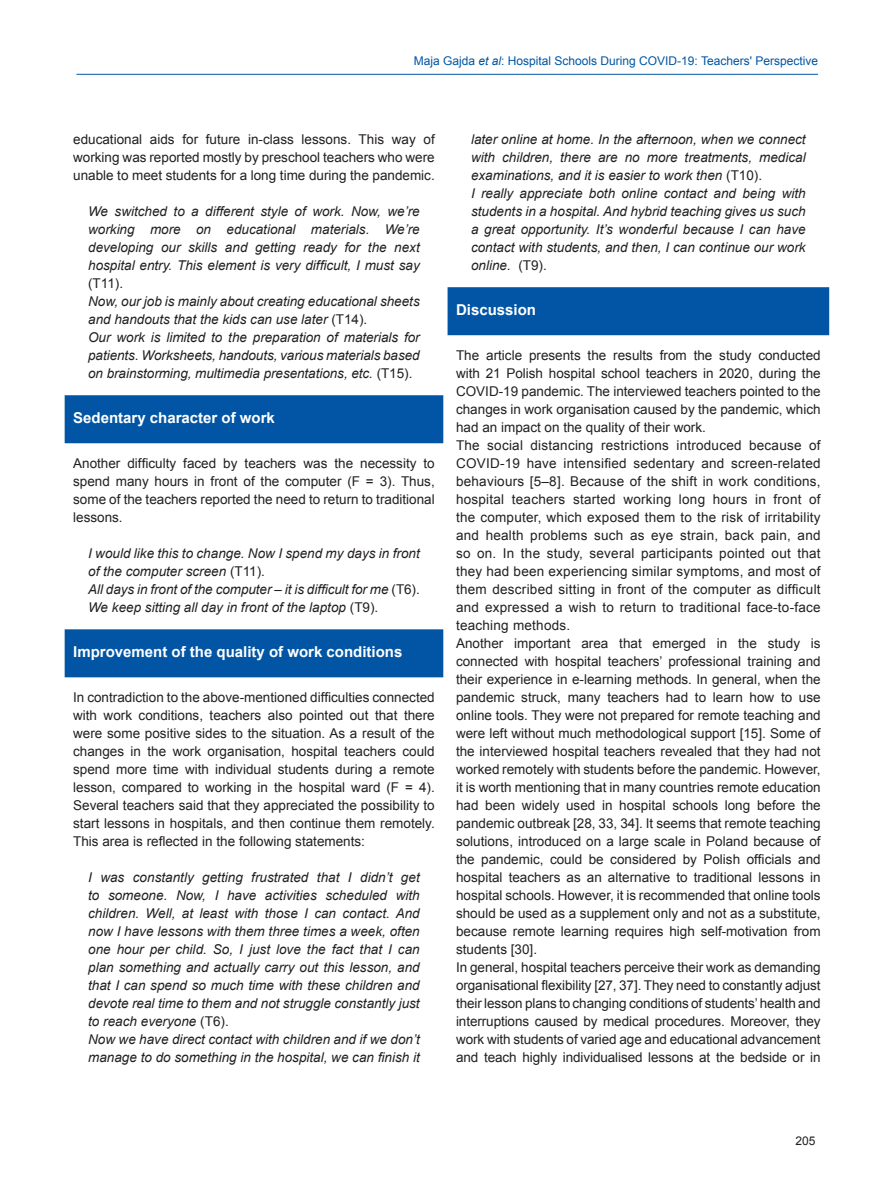
<style>
.page{position:relative;width:893px;height:1191px;background:#fff}
.page>*{position:absolute;margin:0;border:0;box-sizing:border-box;transform-origin:0 0}
._1__SUBTITLE{font:700 15px "Arial";color:#fff}
.TEKST{font:13.5px/18px "Arial";color:#231f20;text-align:justify}
.EXT{font:italic 13.5px/18px "Arial";color:#231f20;text-align:justify}
.t1{font:12px "Arial";color:#0155a4}
.t2{font:12px "Arial";color:#231f20}
.s1{font-style:italic}
.s2{font-style:normal}
</style>
<div class="page">
<hr style="left:76px;top:74px;width:742px;height:1px;background:#0155a4">
<div style="left:448px;top:287px;width:381px;height:48px;background:#0155a4"></div>
<div style="left:65px;top:395px;width:378px;height:48px;background:#0155a4"></div>
<div style="left:65px;top:629px;width:378px;height:48px;background:#0155a4"></div>
<p class="t1" style="left:414px;top:53px;width:406px">Maja Gajda <span class="s1">et al</span>: Hospital Schools During COVID-19: Teachers' Perspective</p>
<p class="TEKST" style="left:73px;top:130px;width:363px">educational aids for future in-class lessons. This way of working was reported mostly by preschool teachers who were unable to meet students for a long time during the pandemic.</p>
<p class="EXT" style="left:88px;top:202px;width:333px">We switched to a different style of work. Now, we’re working more on educational materials. We’re developing our skills and getting ready for the next hospital entry. This element is very difficult, I must say <span class="s2">(T11).</span></p>
<p class="EXT" style="left:88px;top:292px;width:333px">Now, our job is mainly about creating educational sheets and handouts that the kids can use later <span class="s2">(T14).</span></p>
<p class="EXT" style="left:88px;top:328px;width:333px">Our work is limited to the preparation of materials for patients. Worksheets, handouts, various materials based on brainstorming, multimedia presentations, etc. <span class="s2">(T15).</span></p>
<p class="_1__SUBTITLE" style="left:73px;top:407px;width:203px">Sedentary character of work</p>
<p class="TEKST" style="left:73px;top:454px;width:363px">Another difficulty faced by teachers was the necessity to spend many hours in front of the computer (F = 3). Thus, some of the teachers reported the need to return to traditional lessons.</p>
<p class="EXT" style="left:88px;top:544px;width:333px">I would like this to change. Now I spend my days in front of the computer screen <span class="s2">(T11).</span></p>
<p class="EXT" style="left:88px;top:580px;width:333px">All days in front of the computer – it is difficult for me <span class="s2">(T6).</span></p>
<p class="EXT" style="left:88px;top:598px;width:292px">We keep sitting all day in front of the laptop <span class="s2">(T9).</span></p>
<p class="_1__SUBTITLE" style="left:73px;top:641px;width:331px">Improvement of the quality of work conditions</p>
<p class="TEKST" style="left:73px;top:688px;width:363px">In contradiction to the above-mentioned difficulties connected with work conditions, teachers also pointed out that there were some positive sides to the situation. As a result of the changes in the work organisation, hospital teachers could spend more time with individual students during a remote lesson, compared to working in the hospital ward (F = 4).<br>Several teachers said that they appreciated the possibility to start lessons in hospitals, and then continue them remotely.<br>This area is reflected in the following statements:</p>
<p class="EXT" style="left:88px;top:868px;width:333px">I was constantly getting frustrated that I didn’t get to someone. Now, I have activities scheduled with children. Well, at least with those I can contact. And now I have lessons with them three times a week, often one hour per child. So, I just love the fact that I can plan something and actually carry out this lesson, and that I can spend so much time with these children and devote real time to them and not struggle constantly just to reach everyone <span class="s2">(T6).</span></p>
<p class="EXT" style="left:88px;top:1030px;width:333px">Now we have direct contact with children and if we don’t manage to do something in the hospital, we can finish it</p>
<p class="EXT" style="left:471px;top:130px;width:336px">later online at home. In the afternoon, when we connect with children, there are no more treatments, medical examinations, and it is easier to work then <span class="s2">(T10).</span></p>
<p class="EXT" style="left:471px;top:184px;width:336px">I really appreciate both online contact and being with students in a hospital. And hybrid teaching gives us such a great opportunity. It’s wonderful because I can have contact with students, and then, I can continue our work online. <span class="s2">(T9).</span></p>
<p class="_1__SUBTITLE" style="left:456px;top:299px;width:82px">Discussion</p>
<p class="TEKST" style="left:456px;top:346px;width:366px">The article presents the results from the study conducted with 21 Polish hospital school teachers in 2020, during the COVID-19 pandemic. The interviewed teachers pointed to the changes in work organisation caused by the pandemic, which had an impact on the quality of their work.</p>
<p class="TEKST" style="left:456px;top:436px;width:366px">The social distancing restrictions introduced because of COVID-19 have intensified sedentary and screen-related behaviours [5–8]. Because of the shift in work conditions, hospital teachers started working long hours in front of the computer, which exposed them to the risk of irritability and health problems such as eye strain, back pain, and so on. In the study, several participants pointed out that they had been experiencing similar symptoms, and most of them described sitting in front of the computer as difficult and expressed a wish to return to traditional face-to-face teaching methods.</p>
<p class="TEKST" style="left:456px;top:634px;width:366px">Another important area that emerged in the study is connected with hospital teachers’ professional training and their experience in e-learning methods. In general, when the pandemic struck, many teachers had to learn how to use online tools. They were not prepared for remote teaching and were left without much methodological support [15]. Some of the interviewed hospital teachers revealed that they had not worked remotely with students before the pandemic. However, it is worth mentioning that in many countries remote education had been widely used in hospital schools long before the pandemic outbreak [28, 33, 34]. It seems that remote teaching solutions, introduced on a large scale in Poland because of the pandemic, could be considered by Polish officials and hospital teachers as an alternative to traditional lessons in hospital schools. However, it is recommended that online tools should be used as a supplement only and not as a substitute, because remote learning requires high self-motivation from students [30].</p>
<p class="TEKST" style="left:456px;top:958px;width:366px">In general, hospital teachers perceive their work as demanding organisational flexibility [27, 37]. They need to constantly adjust their lesson plans to changing conditions of students’ health and interruptions caused by medical procedures. Moreover, they work with students of varied age and educational advancement and teach highly individualised lessons at the bedside or in</p>
<p class="t2" style="left:795px;top:1132px;width:22px">205</p>
</div>
